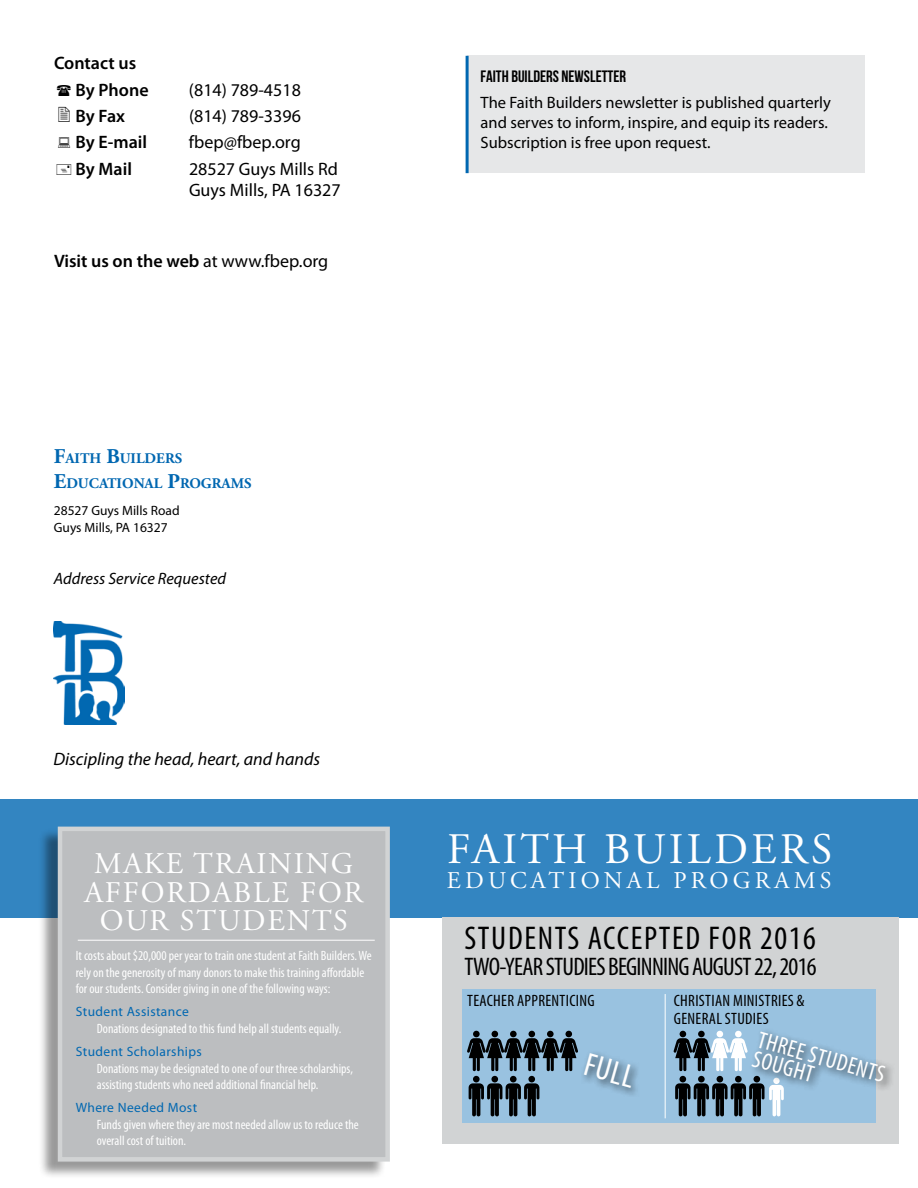
<style>
.page{position:relative;width:918px;height:1188px;background:#fff}
.page>*{position:absolute;margin:0;border:0;box-sizing:border-box;transform-origin:0 0}
.t1{font:43.5px "Adobe Garamond Pro";letter-spacing:.075em;color:#fff}
.t2{font:condensed 33px "Myriad Pro";letter-spacing:.05em;color:#000}
.t3{font:condensed 33px "Myriad Pro";color:#fff}
.t4{font:30px/28.5px "Adobe Garamond Pro";letter-spacing:.06em;color:#fff;text-align:center}
.t5{font:condensed 25.5px "Myriad Pro";letter-spacing:-.03em;color:#000}
.t6{font:24px "Adobe Garamond Pro";letter-spacing:.175em;color:#fff}
.t7{font:condensed 24px/19.6px "Myriad Pro";color:#fff}
.t8{font:18px/21px "Myriad Pro";color:#000}
.t9{font:600 18px/26.4px "Myriad Pro";color:#000}
.t10{font:italic 18px "Myriad Pro";color:#000}
.t11{font:16.5px/19.8px "Myriad Pro";color:#000}
.t12{font:condensed 16.5px/18px "Myriad Pro";letter-spacing:.02em;color:#000}
.t13{font:italic 16.5px "Myriad Pro";color:#000}
.t14{font:16.5px "Bebas Neue";color:#000}
.t15{font:700 14.7px/25.2px "Adobe Garamond Pro";color:#0067b1}
.t16{font:condensed 13.5px/16.5px "Myriad Pro";color:#fff}
.t17{font:13.5px "Myriad Pro";letter-spacing:.03em;color:#0067b1}
.t18{font:13.5px/16.2px "Myriad Pro";color:#000}
.s1{font-weight:400}
.s2{font-size:21px}
</style>
<div class="page">
<div style="left:0;top:799px;width:918px;height:118px;background:#3385c1"></div>
<img style="left:53px;top:621px;width:72px;height:103px">
<div style="left:467px;top:56px;width:398px;height:117px;background:#e6e7e8"></div>
<hr style="left:466px;top:56px;width:3px;height:117px;background:#0067b1">
<div style="left:38px;top:828px;width:349px;height:352px;background:#000;opacity:.4"></div>
<div style="left:60px;top:829px;width:328px;height:330px;background:#bcbec0"></div>
<div style="left:58px;top:827px;width:332px;height:335px;border:4px solid #d1d3d4"></div>
<div style="left:442px;top:917px;width:457px;height:227px;background:#d1d3d4"></div>
<hr style="left:78px;top:940px;width:297px;height:1px;background:#fff">
<div style="left:462px;top:989px;width:413px;height:133px;background:#99c2e0"></div>
<div style="left:581px;top:1049px;width:60px;height:49px;background:#000;opacity:.75"></div>
<div style="left:473px;top:1076px;width:7px;height:6px;background:#000;border-radius:50%"></div>
<div style="left:491px;top:1076px;width:7px;height:6px;background:#000;border-radius:50%"></div>
<div style="left:528px;top:1076px;width:7px;height:6px;background:#000;border-radius:50%"></div>
<svg style="left:469px;top:1083px;width:70px;height:33px"></svg>
<div style="left:510px;top:1076px;width:7px;height:6px;background:#000;border-radius:50%"></div>
<svg style="left:467px;top:1031px;width:111px;height:40px"></svg>
<div style="left:547px;top:1031px;width:7px;height:6px;background:#000;border-radius:50%"></div>
<svg style="left:674px;top:1031px;width:110px;height:85px"></svg>
<div style="left:735px;top:1031px;width:7px;height:6px;background:#fff;border-radius:50%"></div>
<hr style="left:665px;top:994px;width:1px;height:124px;background:#fff">
<div style="left:748px;top:1027px;width:148px;height:65px;background:#000;opacity:.75"></div>
<h3 class="t9" style="left:76px;top:50px;width:75px;text-indent:-22px">Contact us<br>By Phone</h3>
<h3 class="t8" style="left:189px;top:79px;width:113px">(814) 789-4518</h3>
<h3 class="t9" style="left:76px;top:102px;width:51px">By Fax</h3>
<h3 class="t8" style="left:189px;top:105px;width:113px">(814) 789-3396</h3>
<h3 class="t9" style="left:76px;top:129px;width:73px">By E-mail</h3>
<h3 class="t8" style="left:189px;top:132px;width:113px">fbep@fbep.org</h3>
<h3 class="t9" style="left:76px;top:155px;width:58px">By Mail</h3>
<h3 class="t8" style="left:189px;top:158px;width:153px">28527 Guys Mills Rd<br>Guys Mills, PA 16327</h3>
<h3 class="t9" style="left:54px;top:247px;width:276px">Visit us on the web <span class="s1">at www.fbep.org</span></h3>
<p class="t15" style="left:54px;top:446px;width:199px"><span class="s2">F</span>AITH <span class="s2">B</span>UILDERS<br><span class="s2">E</span>DUCATIONAL <span class="s2">P</span>ROGRAMS</p>
<p class="t18" style="left:54px;top:503px;width:127px">28527 Guys Mills Road<br>Guys Mills, PA 16327</p>
<p class="t13" style="left:54px;top:568px;width:174px">Address Service Requested</p>
<h3 class="t10" style="left:53px;top:748px;width:269px">Discipling the head, heart, and hands</h3>
<h3 class="t4" style="left:84px;top:850px;width:280px">MAKE TRAINING<br>AFFORDABLE FOR<br>OUR STUDENTS</h3>
<p class="t16" style="left:76px;top:947px;width:298px">It costs about $20,000 per year to train one student at Faith Builders. We rely on the generosity of many donors to make this training affordable for our students. Consider giving in one of the following ways:</p>
<p class="t17" style="left:76px;top:1003px;width:115px">Student Assistance</p>
<p class="t16" style="left:97px;top:1020px;width:246px">Donations designated to this fund help all students equally.</p>
<p class="t17" style="left:76px;top:1043px;width:128px">Student Scholarships</p>
<p class="t16" style="left:97px;top:1060px;width:258px">Donations may be designated to one of our three scholarships, assisting students who need additional financial help.</p>
<p class="t17" style="left:76px;top:1099px;width:123px">Where Needed Most</p>
<p class="t16" style="left:97px;top:1116px;width:264px">Funds given where they are most needed allow us to reduce the overall cost of tuition.</p>
<p class="t14" style="left:481px;top:67px;width:147px">FAITH BUILDERS NEWSLETTER</p>
<p class="t11" style="left:481px;top:93px;width:352px">The Faith Builders newsletter is published quarterly and serves to inform, inspire, and equip its readers.<br>Subscription is free upon request.</p>
<h1 class="t1" style="left:447px;top:823px;width:387px">FAITH BUILDERS</h1>
<h3 class="t6" style="left:447px;top:866px;width:386px">EDUCATIONAL PROGRAMS</h3>
<h2 class="t2" style="left:464px;top:918px;width:353px">STUDENTS ACCEPTED FOR 2016</h2>
<h3 class="t5" style="left:464px;top:951px;width:354px">TWO-YEAR STUDIES BEGINNING AUGUST 22, 2016</h3>
<p class="t12" style="left:467px;top:992px;width:129px">TEACHER APPRENTICING</p>
<p class="t12" style="left:674px;top:992px;width:132px">CHRISTIAN MINISTRIES &amp;<br>GENERAL STUDIES</p>
<h3 class="t7" style="left:761px;top:1029px;width:133px;rotate:16deg">THREE STUDENTS<br>SOUGHT</h3>
<h2 class="t3" style="left:591px;top:1044px;width:52px;rotate:16deg">FULL</h2>
</div>
